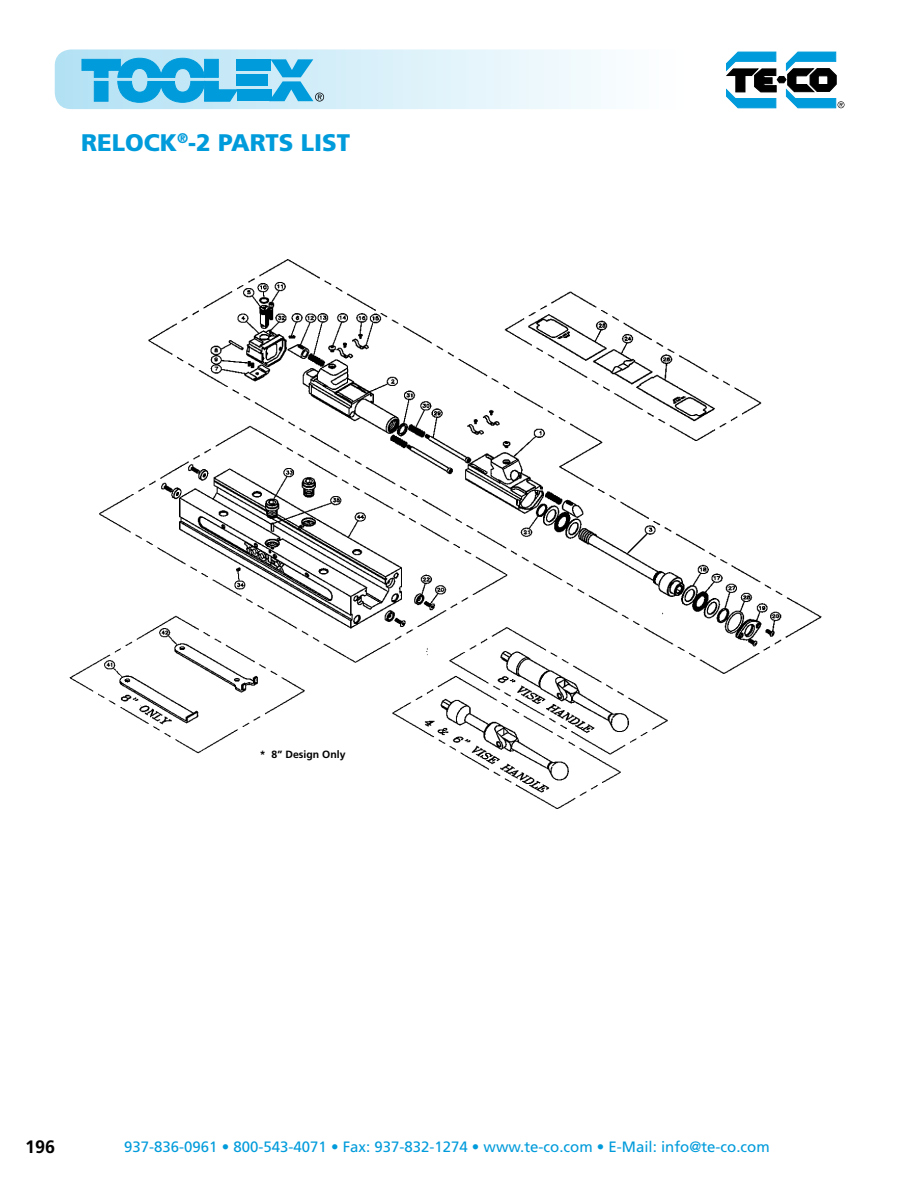
<style>
.page{position:relative;width:918px;height:1188px;background:#fff}
.page>*{position:absolute;margin:0;border:0;box-sizing:border-box;transform-origin:0 0}
.t1{font:900 24px "Frutiger";color:#009bdb}
.t2{font:700 18px "Frutiger";color:#000}
.t3{font:15px "Frutiger";color:#009bdb}
.t4{font:700 10.5px "Frutiger";color:#000}
</style>
<div class="page">
<div style="left:55px;top:49px;width:638px;height:60px;background:linear-gradient(to right,#b1e0f4,#fff);border-radius:16px"></div>
<svg style="left:726px;top:52px;width:118px;height:56px"></svg>
<div style="left:237px;top:59px;width:34px;height:12px;background:#009bdb"></div>
<div style="left:237px;top:74px;width:31px;height:12px;background:#009bdb"></div>
<div style="left:237px;top:90px;width:35px;height:11px;background:#009bdb"></div>
<svg style="left:81px;top:57px;width:158px;height:46px;background:#4fbae6"></svg>
<svg style="left:269px;top:59px;width:55px;height:43px;background:#6ec4e7"></svg>
<img style="left:70px;top:260px;width:751px;height:549px">
<h1 class="t1" style="left:81px;top:129px;width:271px">RELOCK<sup>®</sup>-2 PARTS LIST</h1>
<p class="t4" style="left:260px;top:749px;width:87px">* 8” Design Only</p>
<p class="t2" style="left:25px;top:1136px;width:32px">196</p>
<p class="t3" style="left:124px;top:1138px;width:647px">937-836-0961 • 800-543-4071 • Fax: 937-832-1274 • www.te-co.com • E-Mail: info@te-co.com</p>
</div>
